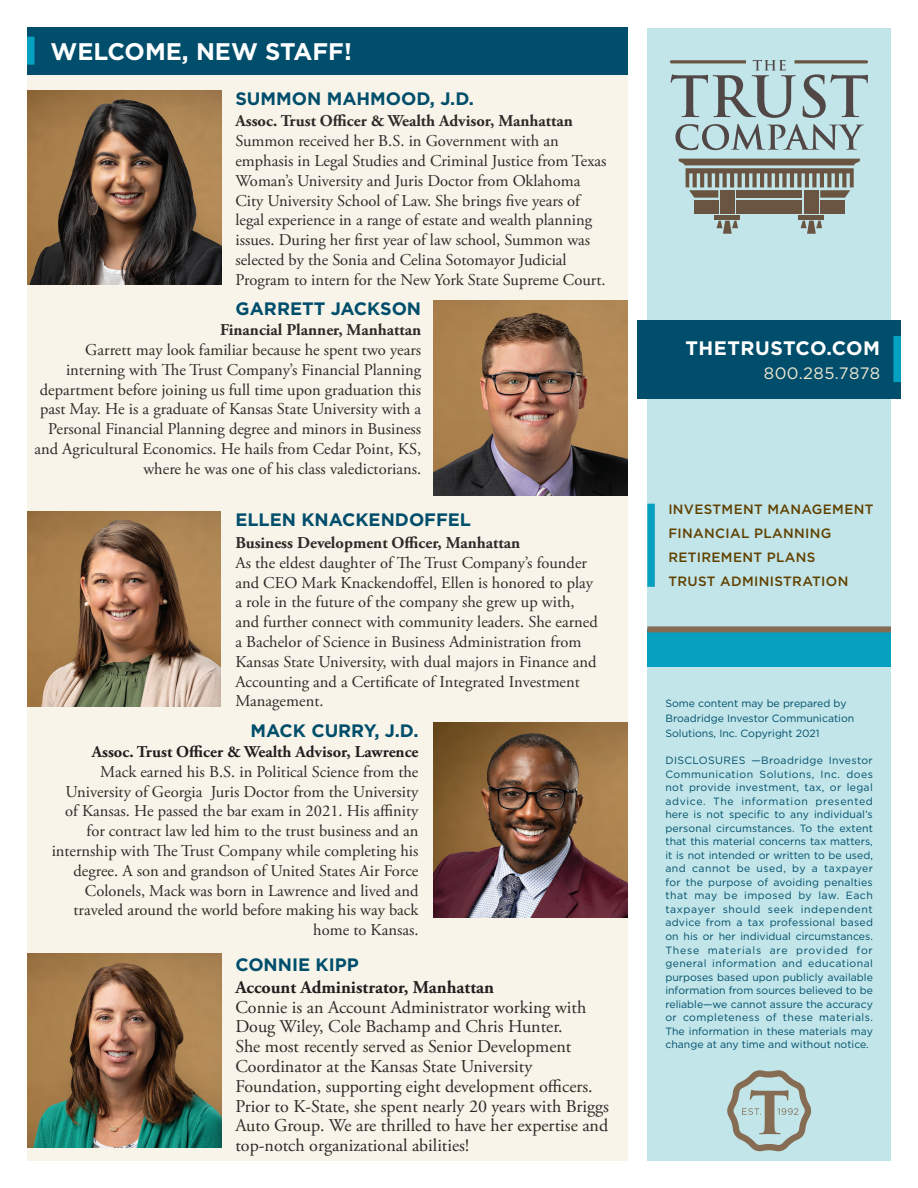
<style>
.page{position:relative;width:918px;height:1188px;background:#fff}
.page>*{position:absolute;margin:0;border:0;box-sizing:border-box;transform-origin:0 0}
.t1{font:700 24px "Gotham";color:#fff}
.t2{font:700 19.5px "Gotham";letter-spacing:.025em;color:#fff}
.t3{font:18px/19.8px "Adobe Garamond Pro";color:#312828}
.t4{font:700 18px "Gotham";color:#004e6c}
.t5{font:700 18px "Adobe Garamond Pro";color:#231f20}
.t6{font:16.5px/19.8px "Adobe Garamond Pro";color:#312828}
.t7{font:700 16.5px "Adobe Garamond Pro";color:#312828}
.t8{font:700 16.5px "Adobe Garamond Pro";color:#231f20}
.t9{font:16.5px "Gotham";letter-spacing:.025em;color:#f1e8d1}
.t10{font:500 13.5px/24px "Gotham";letter-spacing:.025em;color:#614000}
.t11{font:10.5px/13.5px "Gotham";color:#004e6c}
</style>
<div class="page">
<div style="left:27px;top:76px;width:600px;height:1085px;background:#f8f4e9"></div>
<div style="left:647px;top:28px;width:244px;height:1133px;background:#c1e5e8"></div>
<svg style="left:727px;top:1070px;width:84px;height:81px"></svg>
<svg style="left:675px;top:124px;width:189px;height:26px"></svg>
<svg style="left:670px;top:60px;width:198px;height:58px"></svg>
<div style="left:714px;top:215px;width:26px;height:5px;background:#695542"></div>
<svg style="left:716px;top:221px;width:22px;height:13px"></svg>
<svg style="left:801px;top:221px;width:21px;height:13px"></svg>
<div style="left:736px;top:200px;width:66px;height:13px;background:#695542"></div>
<div style="left:820px;top:200px;width:25px;height:13px;background:#695542"></div>
<div style="left:694px;top:200px;width:24px;height:13px;background:#695542"></div>
<div style="left:720px;top:190px;width:14px;height:24px;background:#695542"></div>
<div style="left:799px;top:215px;width:25px;height:5px;background:#695542"></div>
<div style="left:804px;top:190px;width:14px;height:24px;background:#695542"></div>
<svg style="left:678px;top:159px;width:183px;height:39px"></svg>
<div style="left:647px;top:629px;width:244px;height:38px;background:#06a0c0"></div>
<div style="left:647px;top:626px;width:244px;height:6px;background:#856c53"></div>
<div style="left:647px;top:504px;width:8px;height:83px;background:#06a0c0"></div>
<div style="left:637px;top:320px;width:264px;height:78px;background:#004e6c"></div>
<div style="left:893px;top:336px;width:8px;height:46px;background:#06a0c0"></div>
<div style="left:27px;top:27px;width:600px;height:47px;background:#004e6c"></div>
<div style="left:27px;top:37px;width:7px;height:28px;background:#06a0c0"></div>
<img style="left:27px;top:954px;width:194px;height:194px">
<img style="left:27px;top:90px;width:194px;height:195px">
<img style="left:433px;top:723px;width:194px;height:194px">
<img style="left:433px;top:301px;width:194px;height:194px">
<img style="left:27px;top:512px;width:193px;height:194px">
<h1 class="t1" style="left:50px;top:35px;width:303px">WELCOME, NEW STAFF!</h1>
<p class="t4" style="left:235px;top:87px;width:240px">SUMMON MAHMOOD, J.D.</p>
<p class="t7" style="left:235px;top:112px;width:339px">Assoc. Trust Officer &amp; Wealth Advisor, Manhattan</p>
<p class="t6" style="left:235px;top:132px;width:373px">Summon received her B.S. in Government with an emphasis in Legal Studies and Criminal Justice from Texas Woman’s University and Juris Doctor from Oklahoma City University School of Law. She brings five years of legal experience in a range of estate and wealth planning issues. During her first year of law school, Summon was selected by the Sonia and Celina Sotomayor Judicial Program to intern for the New York State Supreme Court.</p>
<p class="t4" style="left:236px;top:297px;width:187px">GARRETT JACKSON</p>
<p class="t7" style="left:220px;top:320px;width:203px">Financial Planner, Manhattan</p>
<p class="t6" style="left:34px;top:340px;width:388px;text-align:right">Garrett may look familiar because he spent two years interning with The Trust Company’s Financial Planning department before joining us full time upon graduation this past May. He is a graduate of Kansas State University with a Personal Financial Planning degree and minors in Business and Agricultural Economics. He hails from Cedar Point, KS, where he was one of his class valedictorians.</p>
<p class="t4" style="left:235px;top:508px;width:237px">ELLEN KNACKENDOFFEL</p>
<p class="t7" style="left:235px;top:533px;width:286px">Business Development Officer, Manhattan</p>
<p class="t6" style="left:235px;top:553px;width:364px">As the eldest daughter of The Trust Company’s founder and CEO Mark Knackendoffel, Ellen is honored to play a role in the future of the company she grew up with, and further connect with community leaders. She earned a Bachelor of Science in Business Administration from Kansas State University, with dual majors in Finance and Accounting and a Certificate of Integrated Investment Management.</p>
<p class="t4" style="left:251px;top:719px;width:169px">MACK CURRY, J.D.</p>
<p class="t8" style="left:92px;top:742px;width:328px">Assoc. Trust Officer &amp; Wealth Advisor, Lawrence</p>
<p class="t6" style="left:52px;top:762px;width:368px;text-align:right">Mack earned his B.S. in Political Science from the University of Georgia Juris Doctor from the University of Kansas. He passed the bar exam in 2021. His affinity for contract law led him to the trust business and an internship with The Trust Company while completing his degree. A son and grandson of United States Air Force Colonels, Mack was born in Lawrence and lived and traveled around the world before making his way back home to Kansas.</p>
<p class="t4" style="left:235px;top:953px;width:125px">CONNIE KIPP</p>
<p class="t5" style="left:235px;top:977px;width:260px">Account Administrator, Manhattan</p>
<p class="t3" style="left:235px;top:998px;width:375px">Connie is an Account Administrator working with Doug Wiley, Cole Bachamp and Chris Hunter.<br>She most recently served as Senior Development Coordinator at the Kansas State University Foundation, supporting eight development officers.<br>Prior to K-State, she spent nearly 20 years with Briggs Auto Group. We are thrilled to have her expertise and top-notch organizational abilities!</p>
<p class="t2" style="left:685px;top:335px;width:196px">THETRUSTCO.COM</p>
<p class="t9" style="left:764px;top:362px;width:118px">800.285.7878</p>
<p class="t10" style="left:668px;top:497px;width:207px">INVESTMENT MANAGEMENT<br>FINANCIAL PLANNING<br>RETIREMENT PLANS<br>TRUST ADMINISTRATION</p>
<p class="t11" style="left:665px;top:695px;width:190px;line-height:15px">Some content may be prepared by<br>Broadridge Investor Communication<br>Solutions, Inc. Copyright 2021</p>
<p class="t11" style="left:665px;top:754px;width:209px;text-align:justify">DISCLOSURES —Broadridge Investor Communication Solutions, Inc. does not provide investment, tax, or legal advice. The information presented here is not specific to any individual’s personal circumstances. To the extent that this material concerns tax matters, it is not intended or written to be used, and cannot be used, by a taxpayer for the purpose of avoiding penalties that may be imposed by law. Each taxpayer should seek independent advice from a tax professional based on his or her individual circumstances.<br>These materials are provided for general information and educational purposes based upon publicly available information from sources believed to be reliable—we cannot assure the accuracy or completeness of these materials.<br>The information in these materials may change at any time and without notice.</p>
</div>
